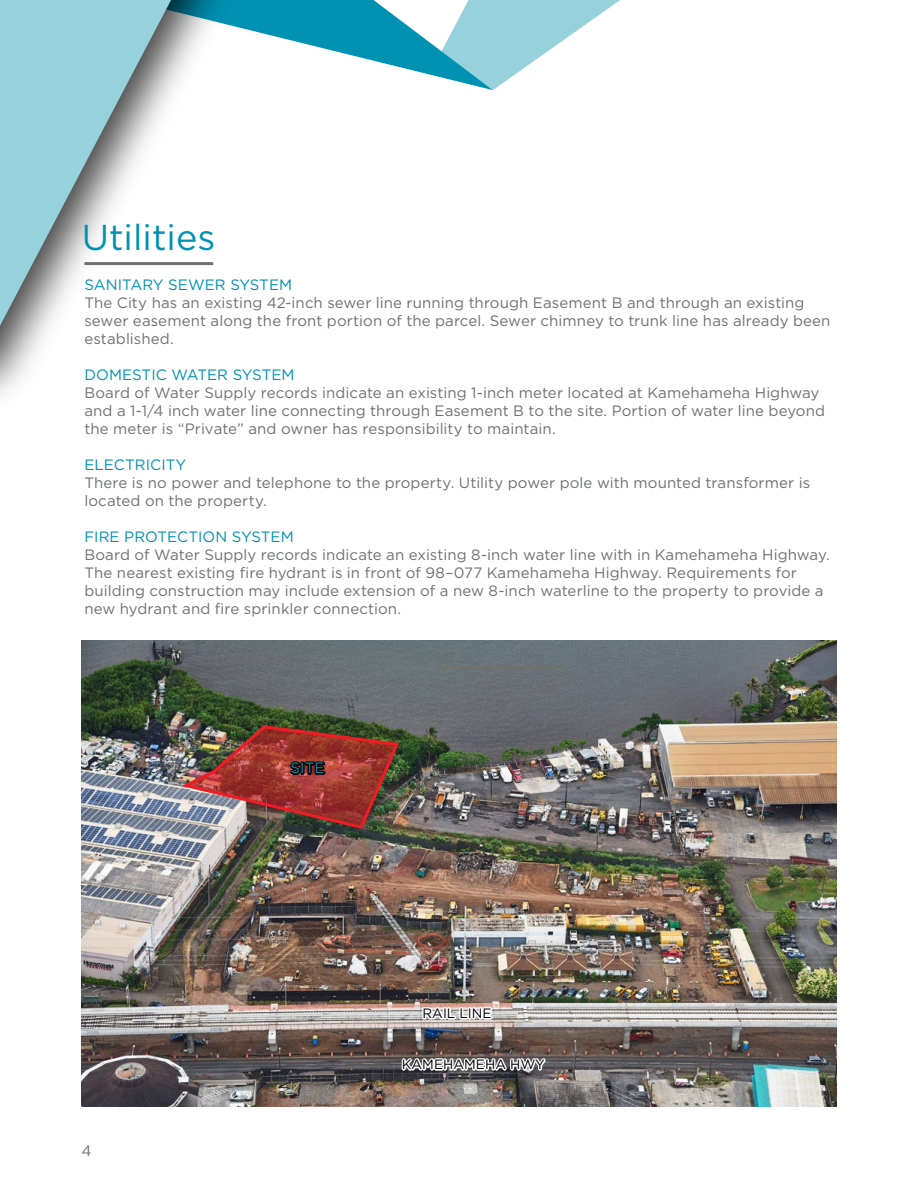
<style>
.page{position:relative;width:918px;height:1188px;background:#fff}
.page>*{position:absolute;margin:0;border:0;box-sizing:border-box;transform-origin:0 0}
.t1{font:36px "Gotham";color:#0091b3}
.t2{font:15px/18px "Gotham";letter-spacing:.005em;color:#6f7171}
.t3{font:15px "Gotham";letter-spacing:.005em;color:#0091b3}
.t4{font:13.5px "Gotham";letter-spacing:.005em;color:#000}
</style>
<div class="page">
<img style="left:81px;top:641px;width:756px;height:466px">
<svg style="left:276px;top:0;width:344px;height:90px"></svg>
<div style="left:0;top:0;width:276px;height:414px;background:#000;opacity:.75"></div>
<svg style="left:0;top:0;width:171px;height:326px;fill:#97d1dc"></svg>
<img style="left:178px;top:722px;width:223px;height:109px">
<hr style="left:435px;top:666px;width:129px;height:3px;background:#6f7171">
<hr style="left:84px;top:262px;width:129px;height:3px;background:#6f7171">
<svg style="left:400px;top:1052px;width:150px;height:25px"></svg>
<svg style="left:421px;top:1002px;width:73px;height:23px"></svg>
<h1 class="t1" style="left:82px;top:216px;width:135px">Utilities</h1>
<p class="t3" style="left:84px;top:276px;width:209px">SANITARY SEWER SYSTEM</p>
<p class="t2" style="left:84px;top:294px;width:748px">The City has an existing 42-inch sewer line running through Easement B and through an existing sewer easement along the front portion of the parcel. Sewer chimney to trunk line has already been established.</p>
<p class="t3" style="left:84px;top:366px;width:212px">DOMESTIC WATER SYSTEM</p>
<p class="t2" style="left:84px;top:384px;width:742px">Board of Water Supply records indicate an existing 1-inch meter located at Kamehameha Highway and a 1-1/4 inch water line connecting through Easement B to the site. Portion of water line beyond the meter is “Private” and owner has responsibility to maintain.</p>
<p class="t3" style="left:84px;top:456px;width:103px">ELECTRICITY</p>
<p class="t2" style="left:84px;top:474px;width:727px">There is no power and telephone to the property. Utility power pole with mounted transformer is located on the property.</p>
<p class="t3" style="left:84px;top:528px;width:211px">FIRE PROTECTION SYSTEM</p>
<p class="t2" style="left:84px;top:546px;width:747px">Board of Water Supply records indicate an existing 8-inch water line with in Kamehameha Highway.<br>The nearest existing fire hydrant is in front of 98–077 Kamehameha Highway. Requirements for building construction may include extension of a new 8-inch waterline to the property to provide a new hydrant and fire sprinkler connection.</p>
<p class="t2" style="left:81px;top:1141px;width:12px">4</p>
<p class="t3" style="left:290px;top:759px;width:36px">SITE</p>
<p class="t4" style="left:422px;top:1005px;width:71px">RAIL LINE</p>
<p class="t4" style="left:402px;top:1056px;width:145px">KAMEHAMEHA HWY</p>
</div>
